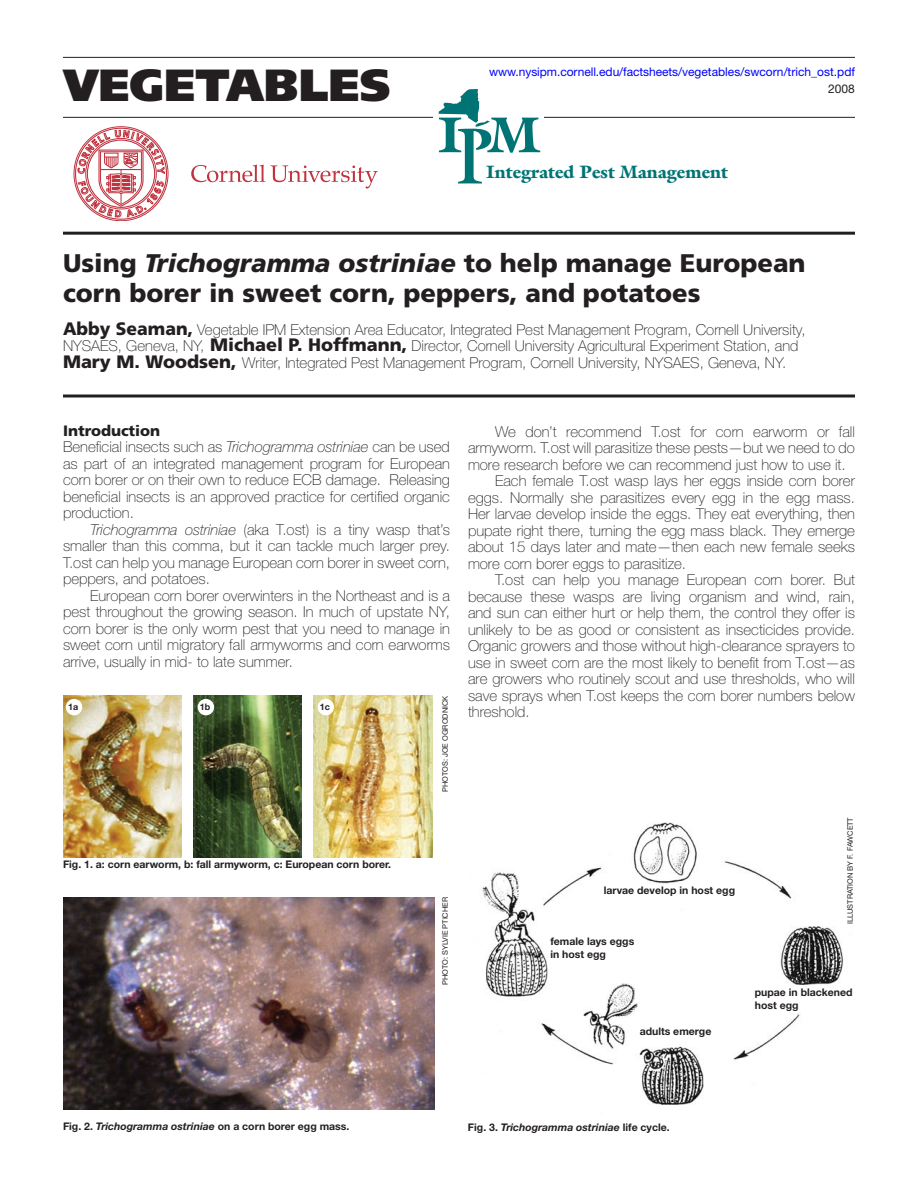
<style>
.page{position:relative;width:918px;height:1188px;background:#fff}
.page>*{position:absolute;margin:0;border:0;box-sizing:border-box;transform-origin:0 0}
.commodity{font:900 45px "Frutiger LT Std";color:#231f20}
.t1{font:900 25.5px/30px "Frutiger LT Std";color:#231f20}
.ipm{font:900 18px "Galliard";color:#007475}
.text{font:100 15px/16.5px "Helvetica Neue";color:#231f20;text-align:justify}
.text_first_paragraph{font:100 15px/16.5px "Helvetica Neue";color:#231f20;text-align:justify}
.heading{font:900 15px "Frutiger LT Std";color:#231f20}
.text-2{font:12px "Helvetica Neue";letter-spacing:-.005em;color:#00f}
.text-3{font:12px "Helvetica Neue";color:#231f20}
.figure_captions{font:700 10.5px/12.6px "Helvetica Neue";color:#231f20}
.figure_captions-2{font:italic 700 10.5px "Helvetica Neue";color:#231f20}
.figure_captions-3{font:700 9px "Helvetica Neue";color:#231f20}
.photo_credit{font:7.5px "Helvetica Neue";color:#231f20}
.s1{font-style:italic}
.s2{font-family:"Frutiger LT Std";font-weight:900;font-size:18px}
.s3{font-style:normal}
</style>
<div class="page">
<hr style="left:63px;top:117px;width:792px;height:1px;background:#231f20">
<svg style="left:63px;top:394px;width:792px;height:4px"></svg>
<hr style="left:63px;top:232px;width:792px;height:3px;background:#231f20">
<div style="left:433px;top:110px;width:111px;height:18px;background:#fff"></div>
<svg style="left:74px;top:126px;width:95px;height:95px"></svg>
<svg style="left:191px;top:165px;width:74px;height:17px"></svg>
<svg style="left:271px;top:165px;width:107px;height:23px"></svg>
<svg style="left:439px;top:89px;width:101px;height:95px"></svg>
<img style="left:63px;top:897px;width:372px;height:213px">
<img style="left:63px;top:696px;width:119px;height:162px">
<img style="left:314px;top:696px;width:119px;height:162px">
<img style="left:194px;top:696px;width:108px;height:162px">
<img style="left:482px;top:822px;width:362px;height:283px">
<hr style="left:63px;top:57px;width:792px;height:1px;background:#231f20">
<div style="left:66px;top:699px;width:16px;height:16px;background:#fff;border-radius:50%"></div>
<div style="left:198px;top:699px;width:16px;height:16px;background:#fff;border-radius:50%"></div>
<div style="left:318px;top:699px;width:16px;height:16px;background:#fff;border-radius:50%"></div>
<p class="commodity" style="left:63px;top:57px;width:329px">VEGETABLES</p>
<p class="text-2" style="left:489px;top:65px;width:367px">www.nysipm.cornell.edu/factsheets/vegetables/swcorn/trich_ost.pdf</p>
<p class="ipm" style="left:486px;top:160px;width:243px">Integrated Pest Management</p>
<p class="text-3" style="left:828px;top:81px;width:28px">2008</p>
<p class="t1" style="left:63px;top:248px;width:744px">Using <span class="s1">Trichogramma ostriniae</span> to help manage European corn borer in sweet corn, peppers, and potatoes</p>
<p class="text" style="left:63px;top:321px;width:744px"><span class="s2">Abby Seaman,</span> Vegetable IPM Extension Area Educator, Integrated Pest Management Program, Cornell University,</p>
<p class="text" style="left:63px;top:337px;width:737px">NYSAES, Geneva, NY, <span class="s2">Michael P. Hoffmann,</span> Director, Cornell University Agricultural Experiment Station, and</p>
<p class="text" style="left:63px;top:354px;width:725px"><span class="s2">Mary M. Woodsen,</span> Writer, Integrated Pest Management Program, Cornell University, NYSAES, Geneva, NY.</p>
<p class="heading" style="left:63px;top:421px;width:99px">Introduction</p>
<p class="text_first_paragraph" style="left:63px;top:439px;width:389px">Beneficial insects such as <span class="s1">Trichogramma ostriniae</span> can be used as part of an integrated management program for European corn borer or on their own to reduce ECB damage. Releasing beneficial insects is an approved practice for certified organic production.</p>
<p class="text" style="left:63px;top:521px;width:389px;text-indent:27px"><span class="s1">Trichogramma ostriniae</span> (aka T.ost) is a tiny wasp that’s smaller than this comma, but it can tackle much larger prey.<br>T.ost can help you manage European corn borer in sweet corn, peppers, and potatoes.</p>
<p class="text" style="left:63px;top:587px;width:389px;text-indent:27px">European corn borer overwinters in the Northeast and is a pest throughout the growing season. In much of upstate NY, corn borer is the only worm pest that you need to manage in sweet corn until migratory fall armyworms and corn earworms arrive, usually in mid- to late summer.</p>
<p class="figure_captions-3" style="left:68px;top:701px;width:12px">1a</p>
<p class="figure_captions-3" style="left:200px;top:701px;width:12px">1b</p>
<p class="figure_captions-3" style="left:320px;top:701px;width:12px">1c</p>
<p class="figure_captions" style="left:63px;top:858px;width:330px">Fig. 1. a: corn earworm, b: fall armyworm, c: European corn borer.</p>
<p class="photo_credit" style="left:441px;top:792px;width:98px;rotate:-90deg">PHOTOS: JOE OGRODNICK</p>
<p class="photo_credit" style="left:441px;top:985px;width:90px;rotate:-90deg">PHOTO: SYLVIE PTICHER</p>
<p class="text" style="left:468px;top:423px;width:388px;text-indent:27px">We don’t recommend T.ost for corn earworm or fall armyworm. T.ost will parasitize these pests—but we need to do more research before we can recommend just how to use it.</p>
<p class="text" style="left:468px;top:473px;width:389px;text-indent:27px">Each female T.ost wasp lays her eggs inside corn borer eggs. Normally she parasitizes every egg in the egg mass.<br>Her larvae develop inside the eggs. They eat everything, then pupate right there, turning the egg mass black. They emerge about 15 days later and mate—then each new female seeks more corn borer eggs to parasitize.</p>
<p class="text" style="left:468px;top:572px;width:389px;text-indent:27px">T.ost can help you manage European corn borer. But because these wasps are living organism and wind, rain, and sun can either hurt or help them, the control they offer is unlikely to be as good or consistent as insecticides provide.<br>Organic growers and those without high-clearance sprayers to use in sweet corn are the most likely to benefit from T.ost—as are growers who routinely scout and use thresholds, who will save sprays when T.ost keeps the corn borer numbers below threshold.</p>
<p class="figure_captions" style="left:604px;top:884px;width:133px">larvae develop in host egg</p>
<p class="figure_captions" style="left:550px;top:935px;width:85px">female lays eggs in host egg</p>
<p class="figure_captions" style="left:640px;top:1025px;width:73px">adults emerge</p>
<p class="photo_credit" style="left:846px;top:924px;width:109px;rotate:-90deg">ILLUSTRATION BY F. FAWCETT</p>
<p class="figure_captions" style="left:755px;top:986px;width:99px">pupae in blackened host egg</p>
<p class="figure_captions" style="left:63px;top:1120px;width:288px">Fig. 2. <span class="s1">Trichogramma ostriniae</span> on a corn borer egg mass.</p>
<p class="figure_captions-2" style="left:468px;top:1121px;width:203px"><span class="s3">Fig. 3.</span> Trichogramma ostriniae <span class="s3">life cycle.</span></p>
</div>
